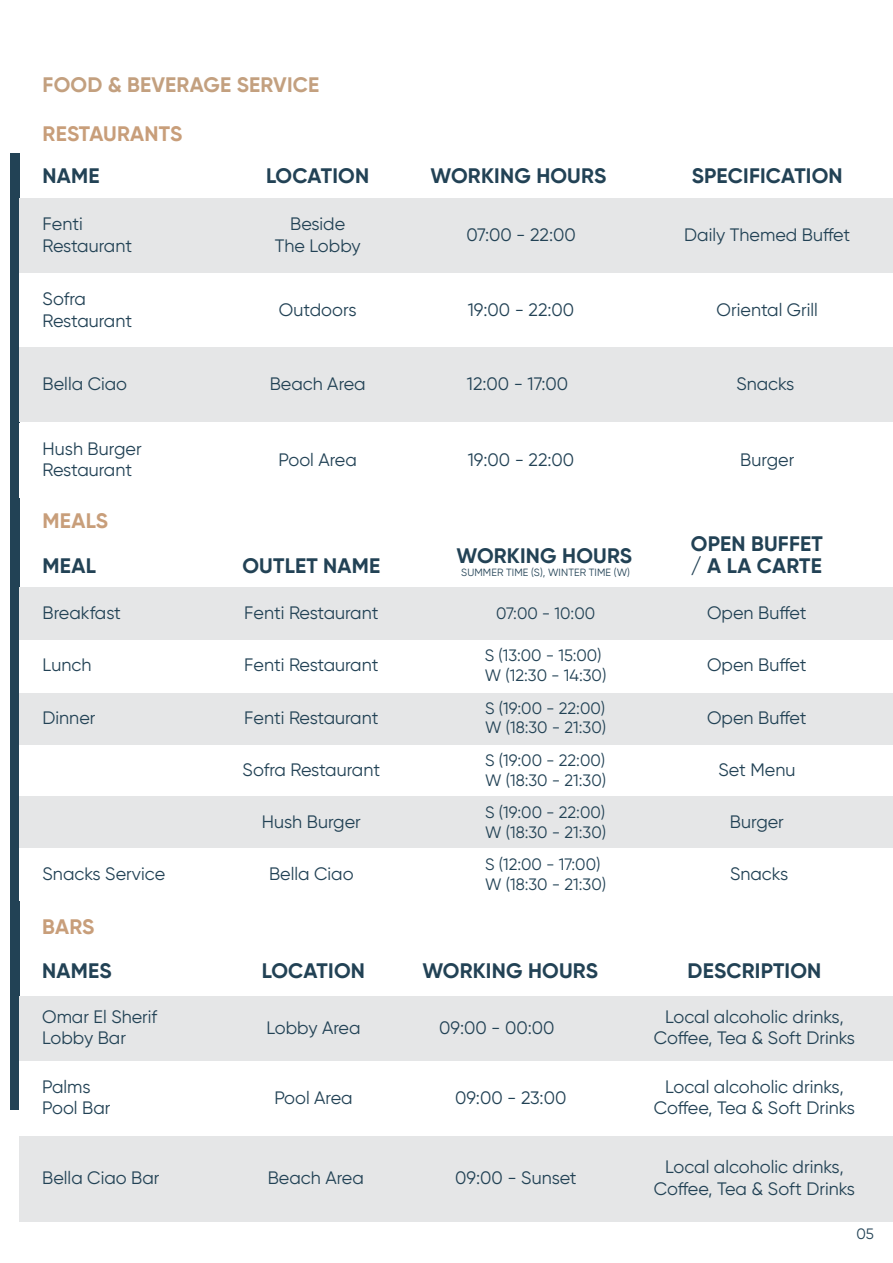
<style>
.page{position:relative;width:893px;height:1263px;background:#fff}
.page>*{position:absolute;margin:0;border:0;box-sizing:border-box;transform-origin:0 0}
.t1{font:700 21px/22.2px "Gilroy";letter-spacing:.01em;color:#224255}
.t2{font:700 21px "Gilroy";letter-spacing:.01em;color:#c3a07f}
.t3{font:700 21px "Gilroy";letter-spacing:.01em;color:#c89e7a}
.t4{font:18px/21.6px "Gilroy";color:#224255}
.t5{font:18px/21.6px "Gilroy";letter-spacing:-.02em;color:#224255}
.t6{font:16.5px/19.8px "Gilroy";color:#224255}
.t7{font:15px "Gilroy";color:#224255}
.t8{font:10.5px "Gilroy";letter-spacing:.01em;color:#224255}
</style>
<div class="page">
<div style="left:10px;top:153px;width:10px;height:957px;background:#224255"></div>
<div style="left:20px;top:198px;width:873px;height:75px;background:#e5e6e7"></div>
<div style="left:20px;top:347px;width:873px;height:74px;background:#e5e6e7"></div>
<div style="left:20px;top:588px;width:873px;height:52px;background:#e5e6e7"></div>
<div style="left:20px;top:692px;width:873px;height:52px;background:#e5e6e7"></div>
<div style="left:20px;top:797px;width:873px;height:52px;background:#e5e6e7"></div>
<div style="left:19px;top:1060px;width:874px;height:76px;background:#fff"></div>
<div style="left:19px;top:996px;width:874px;height:64px;background:#e5e6e7"></div>
<div style="left:19px;top:1136px;width:874px;height:85px;background:#e5e6e7"></div>
<p class="t2" style="left:43px;top:72px;width:278px">FOOD &amp; BEVERAGE SERVICE</p>
<p class="t3" style="left:43px;top:121px;width:141px">RESTAURANTS</p>
<p class="t1" style="left:43px;top:165px;width:59px">NAME</p>
<p class="t1" style="left:266px;top:165px;width:105px">LOCATION</p>
<p class="t1" style="left:431px;top:165px;width:177px">WORKING HOURS</p>
<p class="t1" style="left:692px;top:165px;width:153px">SPECIFICATION</p>
<p class="t4" style="left:275px;top:213px;width:87px;text-align:center">Beside<br>The Lobby</p>
<p class="t4" style="left:684px;top:224px;width:167px">Daily Themed Buffet</p>
<p class="t5" style="left:43px;top:288px;width:91px">Sofra<br>Restaurant</p>
<p class="t4" style="left:279px;top:298px;width:79px">Outdoors</p>
<p class="t4" style="left:468px;top:298px;width:108px">19:00 - 22:00</p>
<p class="t4" style="left:43px;top:213px;width:91px">Fenti<br>Restaurant</p>
<p class="t4" style="left:466px;top:224px;width:111px">07:00 - 22:00</p>
<p class="t4" style="left:717px;top:298px;width:103px">Oriental Grill</p>
<p class="t4" style="left:43px;top:372px;width:86px">Bella Ciao</p>
<p class="t4" style="left:270px;top:373px;width:98px">Beach Area</p>
<p class="t4" style="left:467px;top:373px;width:103px">12:00 - 17:00</p>
<p class="t4" style="left:736px;top:373px;width:60px">Snacks</p>
<p class="t4" style="left:43px;top:438px;width:101px">Hush Burger<br>Restaurant</p>
<p class="t4" style="left:279px;top:448px;width:80px">Pool Area</p>
<p class="t4" style="left:468px;top:448px;width:108px">19:00 - 22:00</p>
<p class="t4" style="left:740px;top:448px;width:56px">Burger</p>
<p class="t3" style="left:43px;top:508px;width:67px">MEALS</p>
<p class="t1" style="left:691px;top:532px;width:134px">OPEN BUFFET / A LA CARTE</p>
<p class="t1" style="left:456px;top:544px;width:177px">WORKING HOURS</p>
<p class="t1" style="left:43px;top:554px;width:55px">MEAL</p>
<p class="t1" style="left:242px;top:554px;width:139px">OUTLET NAME</p>
<p class="t8" style="left:461px;top:566px;width:170px">SUMMER TIME (S), WINTER TIME (W)</p>
<p class="t6" style="left:496px;top:603px;width:101px">07:00 - 10:00</p>
<p class="t6" style="left:485px;top:645px;width:123px">S (13:00 - 15:00)<br>W (12:30 - 14:30)</p>
<p class="t6" style="left:485px;top:698px;width:123px">S (19:00 - 22:00)<br>W (18:30 - 21:30)</p>
<p class="t4" style="left:707px;top:602px;width:101px">Open Buffet</p>
<p class="t4" style="left:43px;top:602px;width:80px">Breakfast</p>
<p class="t4" style="left:244px;top:602px;width:136px">Fenti Restaurant</p>
<p class="t4" style="left:43px;top:654px;width:50px">Lunch</p>
<p class="t4" style="left:244px;top:654px;width:136px">Fenti Restaurant</p>
<p class="t4" style="left:707px;top:654px;width:101px">Open Buffet</p>
<p class="t4" style="left:707px;top:707px;width:101px">Open Buffet</p>
<p class="t4" style="left:718px;top:759px;width:79px">Set Menu</p>
<p class="t4" style="left:43px;top:707px;width:54px">Dinner</p>
<p class="t4" style="left:244px;top:707px;width:136px">Fenti Restaurant</p>
<p class="t5" style="left:243px;top:759px;width:139px">Sofra Restaurant</p>
<p class="t6" style="left:485px;top:750px;width:123px">S (19:00 - 22:00)<br>W (18:30 - 21:30)</p>
<p class="t6" style="left:485px;top:802px;width:123px">S (19:00 - 22:00)<br>W (18:30 - 21:30)</p>
<p class="t4" style="left:262px;top:811px;width:101px">Hush Burger</p>
<p class="t4" style="left:730px;top:811px;width:56px">Burger</p>
<p class="t6" style="left:485px;top:854px;width:123px">S (12:00 - 17:00)<br>W (18:30 - 21:30)</p>
<p class="t4" style="left:43px;top:863px;width:124px">Snacks Service</p>
<p class="t4" style="left:269px;top:863px;width:86px">Bella Ciao</p>
<p class="t4" style="left:730px;top:863px;width:60px">Snacks</p>
<p class="t3" style="left:42px;top:914px;width:54px">BARS</p>
<p class="t1" style="left:42px;top:960px;width:71px">NAMES</p>
<p class="t1" style="left:262px;top:960px;width:105px">LOCATION</p>
<p class="t1" style="left:422px;top:960px;width:177px">WORKING HOURS</p>
<p class="t1" style="left:688px;top:960px;width:135px">DESCRIPTION</p>
<p class="t4" style="left:42px;top:1006px;width:117px">Omar El Sherif<br>Lobby Bar</p>
<p class="t4" style="left:267px;top:1016px;width:95px">Lobby Area</p>
<p class="t4" style="left:439px;top:1016px;width:117px">09:00 - 00:00</p>
<p class="t4" style="left:42px;top:1075px;width:70px">Palms<br>Pool Bar</p>
<p class="t4" style="left:274px;top:1086px;width:80px">Pool Area</p>
<p class="t4" style="left:455px;top:1086px;width:113px">09:00 - 23:00</p>
<p class="t4" style="left:654px;top:1006px;width:203px;text-align:center">Local alcoholic drinks,<br>Coffee, Tea &amp; Soft Drinks</p>
<p class="t4" style="left:654px;top:1075px;width:203px;text-align:center">Local alcoholic drinks,<br>Coffee, Tea &amp; Soft Drinks</p>
<p class="t4" style="left:42px;top:1167px;width:119px">Bella Ciao Bar</p>
<p class="t4" style="left:268px;top:1167px;width:98px">Beach Area</p>
<p class="t4" style="left:455px;top:1167px;width:123px">09:00 - Sunset</p>
<p class="t4" style="left:654px;top:1156px;width:203px;text-align:center">Local alcoholic drinks,<br>Coffee, Tea &amp; Soft Drinks</p>
<p class="t7" style="left:856px;top:1224px;width:19px">05</p>
</div>
